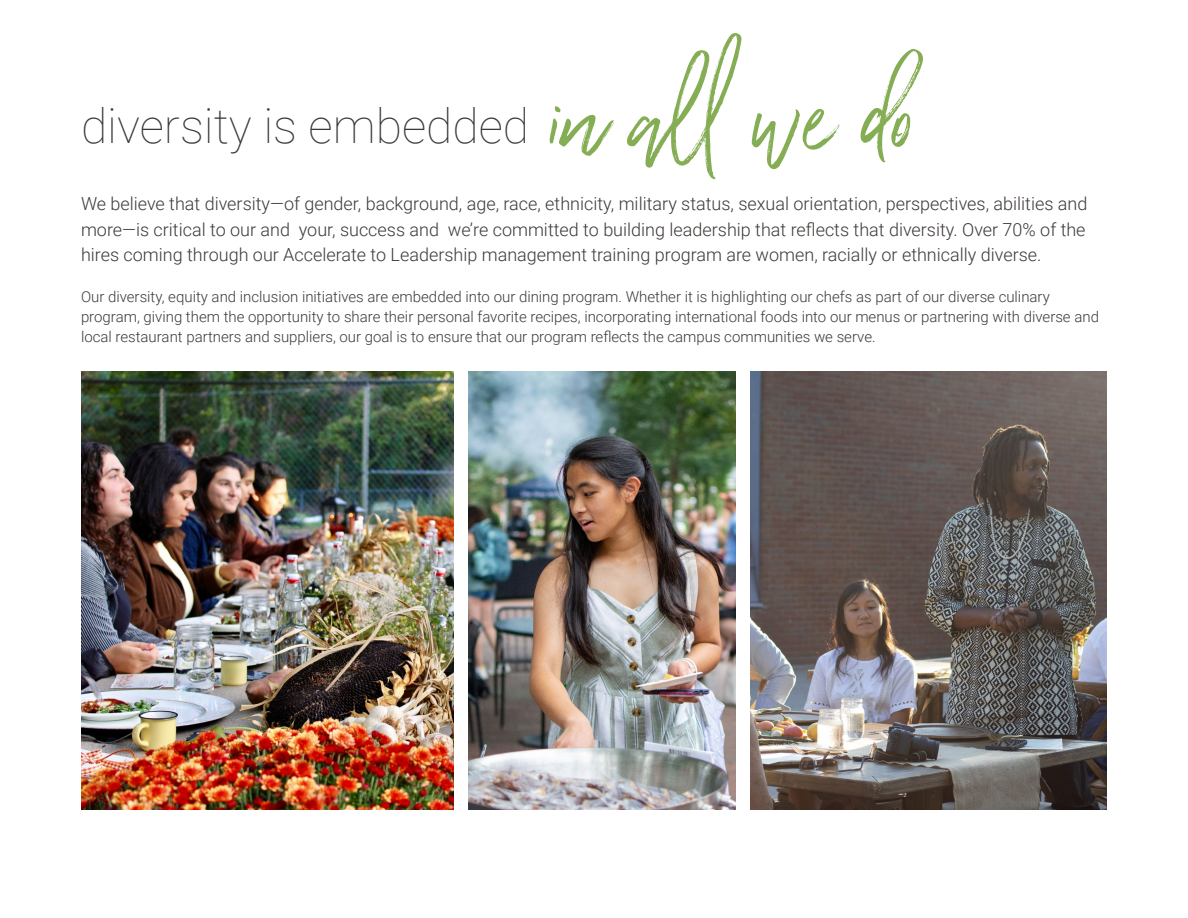
<style>
.page{position:relative;width:1188px;height:918px;background:#fff}
.page>*{position:absolute;margin:0;border:0;box-sizing:border-box;transform-origin:0 0}
.t1{font:180px "Wilderness Typeface";color:#85ad54}
.t2{font:100 48px "Roboto";color:#3d3936}
.t3{font:300 18px/25.5px "Roboto";color:#3d3936;text-align:justify}
.t4{font:300 15px/20.2px "Roboto";color:#3d3936}
</style>
<div class="page">
<img style="left:469px;top:372px;width:266px;height:438px">
<img style="left:81px;top:372px;width:373px;height:438px">
<img style="left:750px;top:372px;width:357px;height:438px">
<h2 class="t2" style="left:81px;top:92px;width:450px">diversity is embedded</h2>
<h1 class="t1" style="left:552px;top:33px;width:366px">in all we do</h1>
<p class="t3" style="left:81px;top:190px;width:1008px">We believe that diversity—of gender, background, age, race, ethnicity, military status, sexual orientation, perspectives, abilities and more—is critical to our and your, success and we’re committed to building leadership that reflects that diversity. Over 70% of the hires coming through our Accelerate to Leadership management training program are women, racially or ethnically diverse.</p>
<p class="t4" style="left:81px;top:286px;width:1020px">Our diversity, equity and inclusion initiatives are embedded into our dining program. Whether it is highlighting our chefs as part of our diverse culinary program, giving them the opportunity to share their personal favorite recipes, incorporating international foods into our menus or partnering with diverse and local restaurant partners and suppliers, our goal is to ensure that our program reflects the campus communities we serve.</p>
</div>
